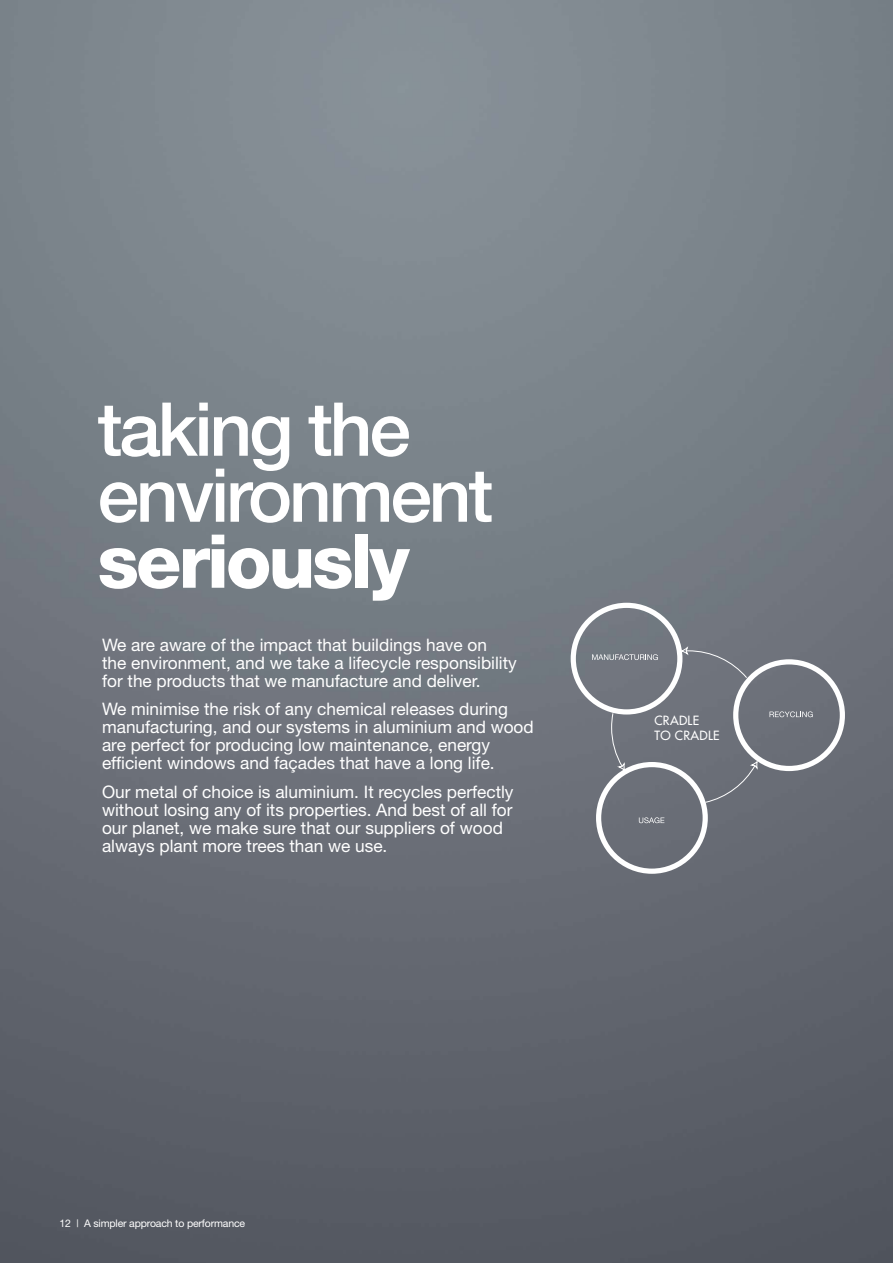
<style>
.page{position:relative;width:893px;height:1263px;background:#fff}
.page>*{position:absolute;margin:0;border:0;box-sizing:border-box;transform-origin:0 0}
.t1{font:500 74.4px/66px "Helvetica Neue";letter-spacing:-.04em;color:#fff}
.t2{font:800 74.4px "Helvetica Neue";letter-spacing:-.04em;color:#fff}
.t3{font:17.25px/18px "Helvetica Neue";color:#fff}
.t4{font:12.45px/14.9px "Futura";letter-spacing:.025em;color:#fff}
.t5{font:10.5px "Helvetica Neue";letter-spacing:-.015em;color:#fff}
</style>
<div class="page">
<img style="left:0;top:0;width:893px;height:1263px">
<div style="left:571px;top:603px;width:111px;height:111px;border:5px solid #fff;border-radius:50%"></div>
<div style="left:733px;top:659px;width:112px;height:112px;border:5px solid #fff;border-radius:50%"></div>
<div style="left:596px;top:762px;width:112px;height:112px;border:5px solid #fff;border-radius:50%"></div>
<svg style="left:592px;top:654px;width:66px;height:6px"></svg>
<svg style="left:769px;top:711px;width:44px;height:6px"></svg>
<svg style="left:639px;top:817px;width:25px;height:6px"></svg>
<svg style="left:611px;top:713px;width:14px;height:58px"></svg>
<div style="left:705px;top:761px;width:53px;height:42px;background:#6a6e77"></div>
<svg style="left:681px;top:645px;width:66px;height:34px;background:#767a83"></svg>
<h1 class="t1" style="left:98px;top:403px;width:397px">taking the environment</h1>
<h1 class="t2" style="left:98px;top:535px;width:313px">seriously</h1>
<p class="t3" style="left:102px;top:637px;width:416px">We are aware of the impact that buildings have on<br>the environment, and we take a lifecycle responsibility for the products that we manufacture and deliver.</p>
<p class="t3" style="left:102px;top:702px;width:433px">We minimise the risk of any chemical releases during manufacturing, and our systems in aluminium and wood are perfect for producing low maintenance, energy efficient windows and façades that have a long life.</p>
<p class="t3" style="left:102px;top:785px;width:413px">Our metal of choice is aluminium. It recycles perfectly without losing any of its properties. And best of all for our planet, we make sure that our suppliers of wood always plant more trees than we use.</p>
<p class="t4" style="left:654px;top:714px;width:67px">CRADLE<br>TO CRADLE</p>
<p class="t5" style="left:60px;top:1220px;width:187px">12 | A simpler approach to performance</p>
</div>
